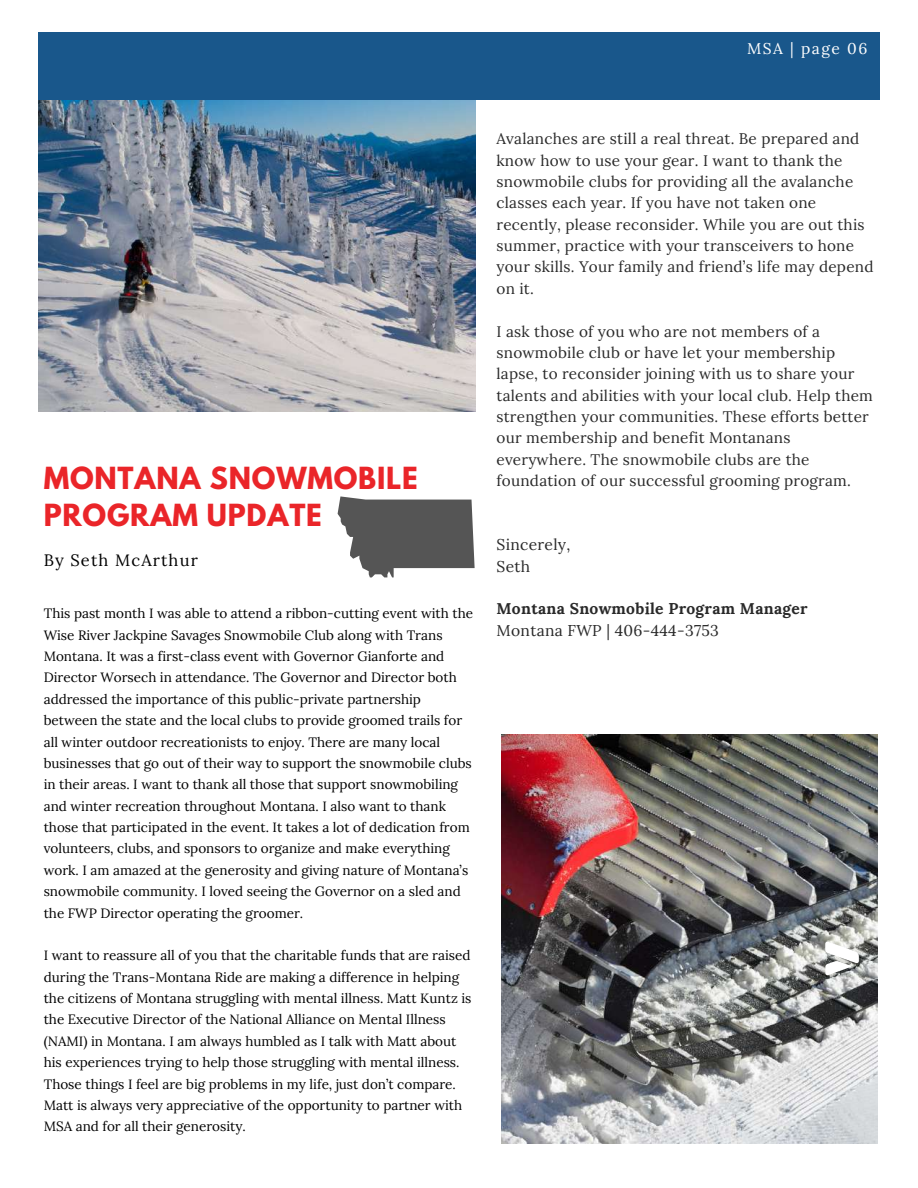
<style>
.page{position:relative;width:918px;height:1188px;background:#fff}
.page>*{position:absolute;margin:0;border:0;box-sizing:border-box;transform-origin:0 0}
.t1{font:700 27px/37.2px "League Spartan";letter-spacing:.03em;color:#ea2529}
.t2{font:16.5px "Lora";letter-spacing:.07em;color:#000}
.t3{font:15.6px/21.3px "Lora";letter-spacing:.02em;color:#292929}
.t4{font:700 15.6px "Lora";letter-spacing:.02em;color:#292929}
.t5{font:15.6px "Lora";letter-spacing:.1em;color:#fff}
.t6{font:15.3px/21.3px "Lora";letter-spacing:.015em;color:#292929}
.t7{font:13.5px/21.3px "Lora";color:#000}
</style>
<div class="page">
<img style="left:39px;top:100px;width:436px;height:311px">
<img style="left:501px;top:734px;width:377px;height:410px">
<svg style="left:825px;top:942px;width:34px;height:33px"></svg>
<div style="left:38px;top:32px;width:842px;height:68px;background:#19578b"></div>
<svg style="left:338px;top:496px;width:137px;height:81px"></svg>
<p class="t5" style="left:747px;top:38px;width:122px">MSA | page 06</p>
<h1 class="t1" style="left:44px;top:463px;width:376px">MONTANA SNOWMOBILE<br>PROGRAM UPDATE</h1>
<p class="t2" style="left:44px;top:549px;width:156px">By Seth McArthur</p>
<p class="t7" style="left:44px;top:603px;width:431px">This past month I was able to attend a ribbon-cutting event with the Wise River Jackpine Savages Snowmobile Club along with Trans Montana. It was a first-class event with Governor Gianforte and Director Worsech in attendance. The Governor and Director both addressed the importance of this public-private partnership between the state and the local clubs to provide groomed trails for all winter outdoor recreationists to enjoy. There are many local businesses that go out of their way to support the snowmobile clubs in their areas. I want to thank all those that support snowmobiling and winter recreation throughout Montana. I also want to thank those that participated in the event. It takes a lot of dedication from volunteers, clubs, and sponsors to organize and make everything work. I am amazed at the generosity and giving nature of Montana’s snowmobile community. I loved seeing the Governor on a sled and the FWP Director operating the groomer.</p>
<p class="t7" style="left:44px;top:945px;width:429px">I want to reassure all of you that the charitable funds that are raised during the Trans-Montana Ride are making a difference in helping the citizens of Montana struggling with mental illness. Matt Kuntz is the Executive Director of the National Alliance on Mental Illness (NAMI) in Montana. I am always humbled as I talk with Matt about his experiences trying to help those struggling with mental illness.<br>Those things I feel are big problems in my life, just don’t compare.<br>Matt is always very appreciative of the opportunity to partner with MSA and for all their generosity.</p>
<p class="t6" style="left:497px;top:128px;width:378px">Avalanches are still a real threat. Be prepared and know how to use your gear. I want to thank the snowmobile clubs for providing all the avalanche classes each year. If you have not taken one recently, please reconsider. While you are out this summer, practice with your transceivers to hone your skills. Your family and friend’s life may depend on it.</p>
<p class="t6" style="left:497px;top:320px;width:378px">I ask those of you who are not members of a snowmobile club or have let your membership lapse, to reconsider joining with us to share your talents and abilities with your local club. Help them strengthen your communities. These efforts better our membership and benefit Montanans everywhere. The snowmobile clubs are the foundation of our successful grooming program.</p>
<p class="t3" style="left:497px;top:534px;width:75px">Sincerely,<br>Seth</p>
<p class="t4" style="left:497px;top:599px;width:313px">Montana Snowmobile Program Manager</p>
<p class="t3" style="left:497px;top:619px;width:224px">Montana FWP | 406-444-3753</p>
</div>
